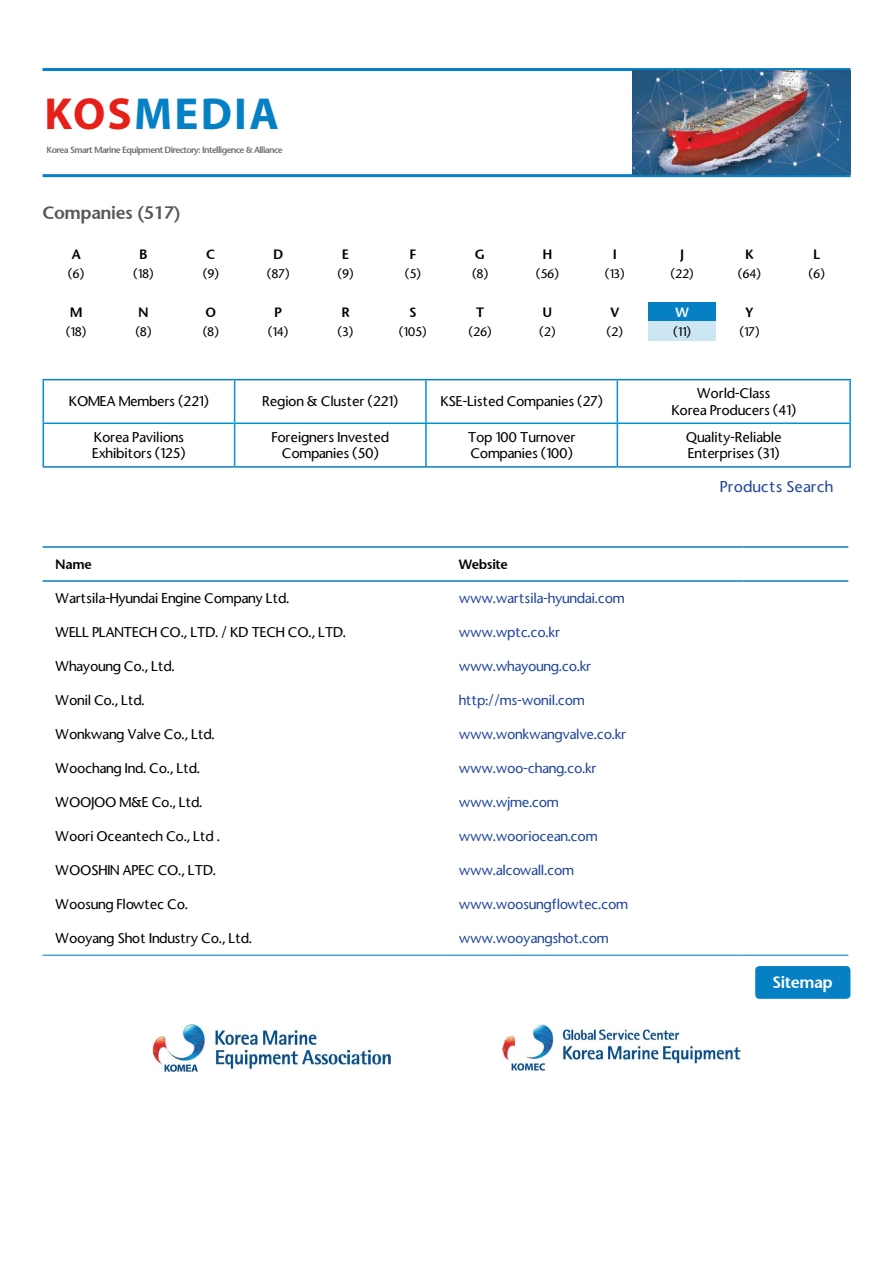
<style>
.page{position:relative;width:893px;height:1263px;background:#fff}
.page>*{position:absolute;margin:0;border:0;box-sizing:border-box;transform-origin:0 0}
.t1{font:700 45px "Myriad Pro";letter-spacing:.05em;color:#0680c5}
.t2{font:600 18px "Stone Sans";letter-spacing:-.025em;color:#595757}
.t3{font:600 16.5px "Stone Sans";letter-spacing:-.025em;color:#fff}
.t4{font:500 15px "Stone Sans";color:#21469b}
.t5{font:500 13.5px/16.2px "Stone Sans";letter-spacing:-.025em;color:#000}
.t6{font:500 13.5px "Stone Sans";letter-spacing:-.025em;color:#21469b}
.t7{font:600 13.5px "Stone Sans";letter-spacing:-.025em;color:#000}
.t8{font:600 13.5px "Stone Sans";color:#fff}
.t9{font:500 12px "Stone Sans";letter-spacing:-.025em;color:#000}
.t10{font:600 9px "Stone Sans";letter-spacing:-.07em;color:#727171}
.s1{color:#e71f19}
</style>
<div class="page">
<div style="left:648px;top:302px;width:68px;height:20px;background:#0680c5"></div>
<div style="left:648px;top:322px;width:68px;height:19px;background:#cde6f4"></div>
<hr style="left:43px;top:380px;width:1px;height:42px;background:#0092d7">
<hr style="left:234px;top:380px;width:1px;height:42px;background:#0092d7">
<hr style="left:425px;top:380px;width:2px;height:42px;background:#0092d7">
<hr style="left:617px;top:380px;width:1px;height:42px;background:#0092d7">
<hr style="left:849px;top:380px;width:2px;height:42px;background:#0092d7">
<hr style="left:43px;top:422px;width:192px;height:2px;background:#0092d7">
<hr style="left:43px;top:424px;width:1px;height:42px;background:#0092d7">
<hr style="left:235px;top:422px;width:191px;height:2px;background:#0092d7">
<hr style="left:234px;top:424px;width:1px;height:42px;background:#0092d7">
<hr style="left:426px;top:422px;width:191px;height:2px;background:#0092d7">
<hr style="left:425px;top:424px;width:2px;height:42px;background:#0092d7">
<hr style="left:617px;top:422px;width:234px;height:2px;background:#0092d7">
<hr style="left:617px;top:424px;width:1px;height:42px;background:#0092d7">
<hr style="left:849px;top:424px;width:2px;height:42px;background:#0092d7">
<hr style="left:43px;top:379px;width:192px;height:1px;background:#0680c5">
<hr style="left:235px;top:379px;width:191px;height:1px;background:#0680c5">
<hr style="left:426px;top:379px;width:191px;height:1px;background:#0680c5">
<hr style="left:617px;top:379px;width:234px;height:1px;background:#0680c5">
<hr style="left:43px;top:466px;width:192px;height:2px;background:#0680c5">
<hr style="left:235px;top:466px;width:191px;height:2px;background:#0680c5">
<hr style="left:426px;top:466px;width:191px;height:2px;background:#0680c5">
<hr style="left:617px;top:466px;width:234px;height:2px;background:#0680c5">
<hr style="left:43px;top:546px;width:403px;height:2px;background:#0680c5">
<hr style="left:446px;top:546px;width:298px;height:2px;background:#0680c5">
<hr style="left:744px;top:546px;width:104px;height:2px;background:#0680c5">
<hr style="left:43px;top:580px;width:403px;height:2px;background:#0680c5">
<hr style="left:446px;top:580px;width:298px;height:2px;background:#0680c5">
<hr style="left:744px;top:580px;width:104px;height:2px;background:#0680c5">
<hr style="left:43px;top:955px;width:403px;height:1px;background:#0680c5">
<hr style="left:446px;top:955px;width:298px;height:1px;background:#0680c5">
<hr style="left:744px;top:955px;width:104px;height:1px;background:#0680c5">
<hr style="left:43px;top:68px;width:807px;height:3px;background:#0680c5">
<hr style="left:43px;top:174px;width:807px;height:3px;background:#0680c5">
<img style="left:632px;top:71px;width:218px;height:104px">
<div style="left:755px;top:966px;width:95px;height:33px;background:#0680c5;border-radius:4px"></div>
<img style="left:152px;top:1024px;width:239px;height:47px">
<img style="left:502px;top:1025px;width:239px;height:46px">
<h1 class="t1" style="left:45px;top:84px;width:236px"><span class="s1">KOS</span>MEDIA</h1>
<p class="t10" style="left:47px;top:144px;width:238px">Korea Smart Marine Equipment Directory: Intelligence &amp; Alliance</p>
<h2 class="t2" style="left:43px;top:202px;width:140px">Companies (517)</h2>
<p class="t7" style="left:72px;top:246px;width:11px">A</p>
<p class="t7" style="left:139px;top:246px;width:10px">B</p>
<p class="t7" style="left:206px;top:246px;width:11px">C</p>
<p class="t7" style="left:273px;top:246px;width:12px">D</p>
<p class="t7" style="left:342px;top:246px;width:9px">E</p>
<p class="t7" style="left:409px;top:246px;width:8px">F</p>
<p class="t7" style="left:475px;top:246px;width:12px">G</p>
<p class="t7" style="left:542px;top:246px;width:12px">H</p>
<p class="t7" style="left:613px;top:246px;width:6px">I</p>
<p class="t7" style="left:680px;top:246px;width:6px">J</p>
<p class="t7" style="left:745px;top:246px;width:10px">K</p>
<p class="t7" style="left:813px;top:246px;width:9px">L</p>
<p class="t9" style="left:68px;top:266px;width:18px">(6)</p>
<p class="t9" style="left:133px;top:266px;width:22px">(18)</p>
<p class="t9" style="left:203px;top:266px;width:18px">(9)</p>
<p class="t9" style="left:267px;top:266px;width:24px">(87)</p>
<p class="t9" style="left:337px;top:266px;width:18px">(9)</p>
<p class="t9" style="left:405px;top:266px;width:18px">(5)</p>
<p class="t9" style="left:472px;top:266px;width:18px">(8)</p>
<p class="t9" style="left:536px;top:266px;width:25px">(56)</p>
<p class="t9" style="left:605px;top:266px;width:21px">(13)</p>
<p class="t9" style="left:670px;top:266px;width:25px">(22)</p>
<p class="t9" style="left:738px;top:266px;width:25px">(64)</p>
<p class="t9" style="left:809px;top:266px;width:18px">(6)</p>
<p class="t7" style="left:70px;top:304px;width:14px">M</p>
<p class="t7" style="left:138px;top:304px;width:12px">N</p>
<p class="t7" style="left:205px;top:304px;width:12px">O</p>
<p class="t7" style="left:274px;top:304px;width:10px">P</p>
<p class="t7" style="left:341px;top:304px;width:10px">R</p>
<p class="t7" style="left:409px;top:304px;width:9px">S</p>
<p class="t7" style="left:476px;top:304px;width:10px">T</p>
<p class="t7" style="left:543px;top:304px;width:11px">U</p>
<p class="t7" style="left:610px;top:304px;width:10px">V</p>
<p class="t8" style="left:675px;top:304px;width:15px">W</p>
<p class="t7" style="left:745px;top:304px;width:10px">Y</p>
<p class="t9" style="left:66px;top:324px;width:22px">(18)</p>
<p class="t9" style="left:135px;top:324px;width:18px">(8)</p>
<p class="t9" style="left:203px;top:324px;width:18px">(8)</p>
<p class="t9" style="left:268px;top:324px;width:22px">(14)</p>
<p class="t9" style="left:338px;top:324px;width:17px">(3)</p>
<p class="t9" style="left:399px;top:324px;width:29px">(105)</p>
<p class="t9" style="left:468px;top:324px;width:25px">(26)</p>
<p class="t9" style="left:539px;top:324px;width:18px">(2)</p>
<p class="t9" style="left:607px;top:324px;width:18px">(2)</p>
<p class="t9" style="left:673px;top:324px;width:19px">(11)</p>
<p class="t9" style="left:739px;top:324px;width:22px">(17)</p>
<p class="t5" style="left:69px;top:393px;width:142px">KOMEA Members (221)</p>
<p class="t5" style="left:262px;top:393px;width:138px">Region &amp; Cluster (221)</p>
<p class="t5" style="left:440px;top:393px;width:164px">KSE-Listed Companies (27)</p>
<p class="t5" style="left:671px;top:385px;width:126px;text-align:center">World-Class<br>Korea Producers (41)</p>
<p class="t5" style="left:92px;top:429px;width:95px">Korea Pavilions<br>Exhibitors (125)</p>
<p class="t5" style="left:272px;top:429px;width:119px;text-align:center">Foreigners Invested<br>Companies (50)</p>
<p class="t5" style="left:468px;top:429px;width:109px">Top 100 Turnover<br>Companies (100)</p>
<p class="t5" style="left:686px;top:429px;width:97px">Quality-Reliable<br>Enterprises (31)</p>
<p class="t7" style="left:55px;top:556px;width:38px">Name</p>
<p class="t7" style="left:459px;top:556px;width:51px">Website</p>
<p class="t5" style="left:55px;top:590px;width:236px">Wartsila-Hyundai Engine Company Ltd.</p>
<p class="t6" style="left:459px;top:589px;width:168px">www.wartsila-hyundai.com</p>
<p class="t5" style="left:55px;top:624px;width:292px">WELL PLANTECH CO., LTD. / KD TECH CO., LTD.</p>
<p class="t6" style="left:459px;top:623px;width:103px">www.wptc.co.kr</p>
<p class="t5" style="left:55px;top:658px;width:121px">Whayoung Co., Ltd.</p>
<p class="t6" style="left:459px;top:657px;width:134px">www.whayoung.co.kr</p>
<p class="t5" style="left:55px;top:692px;width:91px">Wonil Co., Ltd.</p>
<p class="t6" style="left:459px;top:691px;width:128px">http://ms-wonil.com</p>
<p class="t5" style="left:55px;top:726px;width:161px">Wonkwang Valve Co., Ltd.</p>
<p class="t6" style="left:459px;top:725px;width:169px">www.wonkwangvalve.co.kr</p>
<p class="t5" style="left:55px;top:760px;width:146px">Woochang Ind. Co., Ltd.</p>
<p class="t6" style="left:459px;top:759px;width:140px">www.woo-chang.co.kr</p>
<p class="t5" style="left:55px;top:794px;width:149px">WOOJOO M&amp;E Co., Ltd.</p>
<p class="t6" style="left:459px;top:794px;width:102px">www.wjme.com</p>
<p class="t5" style="left:55px;top:828px;width:166px">Woori Oceantech Co., Ltd .</p>
<p class="t6" style="left:459px;top:828px;width:140px">www.wooriocean.com</p>
<p class="t5" style="left:55px;top:862px;width:162px">WOOSHIN APEC CO., LTD.</p>
<p class="t6" style="left:459px;top:862px;width:117px">www.alcowall.com</p>
<p class="t5" style="left:55px;top:896px;width:134px">Woosung Flowtec Co.</p>
<p class="t6" style="left:459px;top:896px;width:171px">www.woosungflowtec.com</p>
<p class="t5" style="left:55px;top:930px;width:198px">Wooyang Shot Industry Co., Ltd.</p>
<p class="t6" style="left:459px;top:930px;width:152px">www.wooyangshot.com</p>
<p class="t4" style="left:720px;top:477px;width:115px">Products Search</p>
<p class="t3" style="left:772px;top:972px;width:62px">Sitemap</p>
</div>
